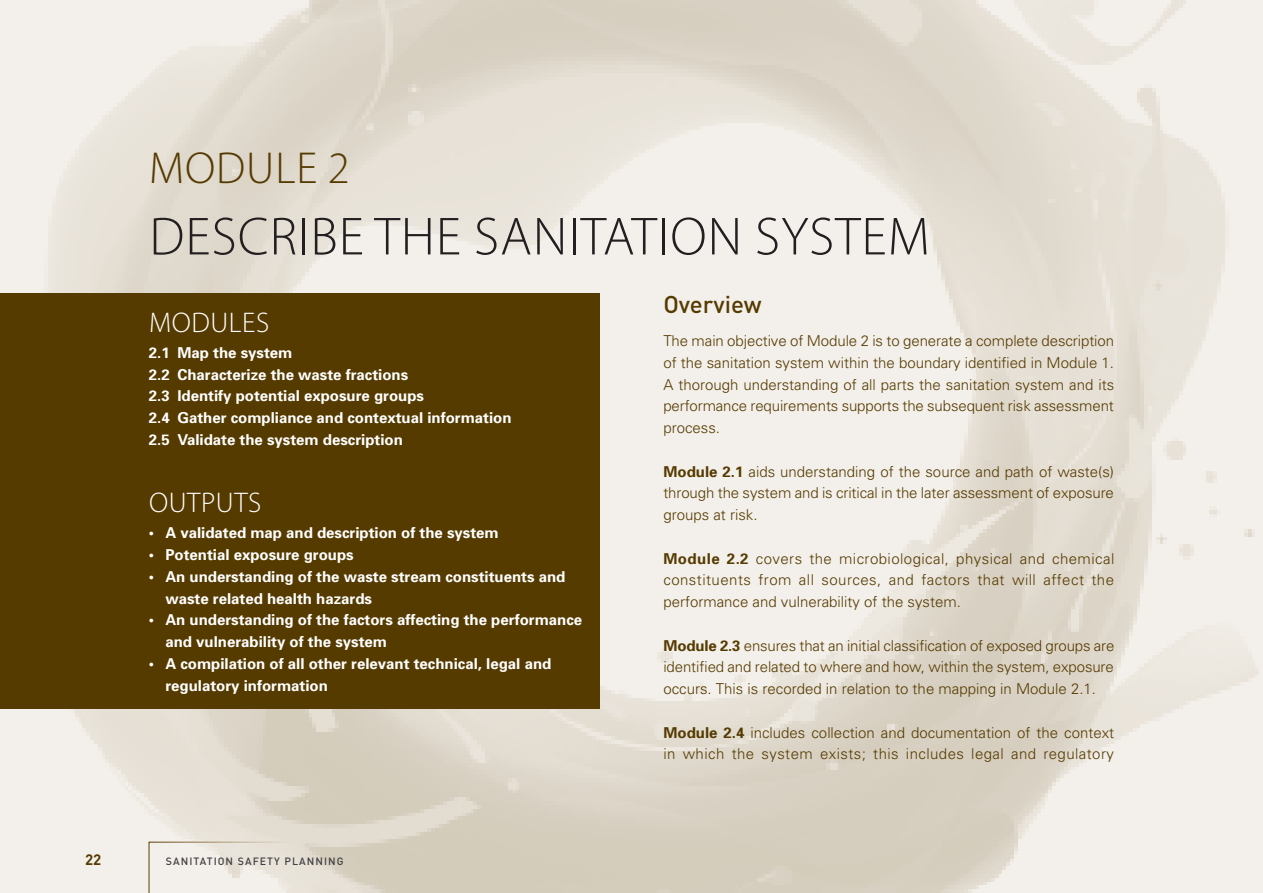
<style>
.page{position:relative;width:1263px;height:893px;background:#fff}
.page>*{position:absolute;margin:0;border:0;box-sizing:border-box;transform-origin:0 0}
.t1{font:300 54px "Myriad Pro";letter-spacing:.02em;color:#231f20}
.t2{font:300 45px "Myriad Pro";letter-spacing:.02em;color:#563b00}
.t3{font:300 28.5px "Myriad Pro";letter-spacing:.02em;color:#fff}
.t4{font:500 24px "DIN";color:#563b00}
.t5{font:300 15px/21.8px "Univers";color:#563b00;text-align:justify}
.t6{font:700 15px/21.8px "Univers";color:#fff}
.t7{font:300 15px/21.8px "Univers";letter-spacing:.03em;color:#563b00}
.t8{font:700 15px "DIN";color:#563b00}
.t9{font:500 10.5px "DIN";letter-spacing:.1em;color:#414042}
.s1{font-weight:700}
</style>
<div class="page">
<img style="left:0;top:0;width:1263px;height:893px">
<div style="left:0;top:293px;width:600px;height:415px;background:#563b00"></div>
<svg style="left:149px;top:842px;width:153px;height:51px;background:#ede8e1"></svg>
<h2 class="t2" style="left:149px;top:143px;width:202px">MODULE 2</h2>
<h1 class="t1" style="left:149px;top:207px;width:782px">DESCRIBE THE SANITATION SYSTEM</h1>
<h3 class="t3" style="left:149px;top:307px;width:122px">MODULES</h3>
<p class="t6" style="left:149px;top:341px;width:364px">2.1 Map the system<br>2.2 Characterize the waste fractions<br>2.3 Identify potential exposure groups<br>2.4 Gather compliance and contextual information 2.5 Validate the system description</p>
<h3 class="t3" style="left:149px;top:487px;width:114px">OUTPUTS</h3>
<p class="t6" style="left:149px;top:522px;width:351px">• A validated map and description of the system</p>
<p class="t6" style="left:149px;top:543px;width:206px">• Potential exposure groups</p>
<p class="t6" style="left:165px;top:565px;width:402px;text-indent:-16px">• An understanding of the waste stream constituents and waste related health hazards</p>
<p class="t6" style="left:165px;top:609px;width:418px;text-indent:-16px">• An understanding of the factors affecting the performance and vulnerability of the system</p>
<p class="t6" style="left:165px;top:652px;width:387px;text-indent:-16px">• A compilation of all other relevant technical, legal and regulatory information</p>
<p class="t8" style="left:85px;top:850px;width:18px">22</p>
<p class="t9" style="left:166px;top:855px;width:179px">SANITATION SAFETY PLANNING</p>
<h3 class="t4" style="left:663px;top:289px;width:100px">Overview</h3>
<p class="t5" style="left:663px;top:329px;width:452px">The main objective of Module 2 is to generate a complete description of the sanitation system within the boundary identified in Module 1.<br>A thorough understanding of all parts the sanitation system and its performance requirements supports the subsequent risk assessment process.</p>
<p class="t5" style="left:663px;top:460px;width:452px"><span class="s1">Module 2.1</span> aids understanding of the source and path of waste(s) through the system and is critical in the later assessment of exposure groups at risk.</p>
<p class="t5" style="left:663px;top:547px;width:452px"><span class="s1">Module 2.2</span> covers the microbiological, physical and chemical constituents from all sources, and factors that will affect the performance and vulnerability of the system.</p>
<p class="t5" style="left:663px;top:634px;width:452px"><span class="s1">Module 2.3</span> ensures that an initial classification of exposed groups are identified and related to where and how, within the system, exposure occurs. This is recorded in relation to the mapping in Module 2.1.</p>
<p class="t7" style="left:663px;top:721px;width:452px"><span class="s1">Module 2.4</span> includes collection and documentation of the context in which the system exists; this includes legal and regulatory</p>
</div>
